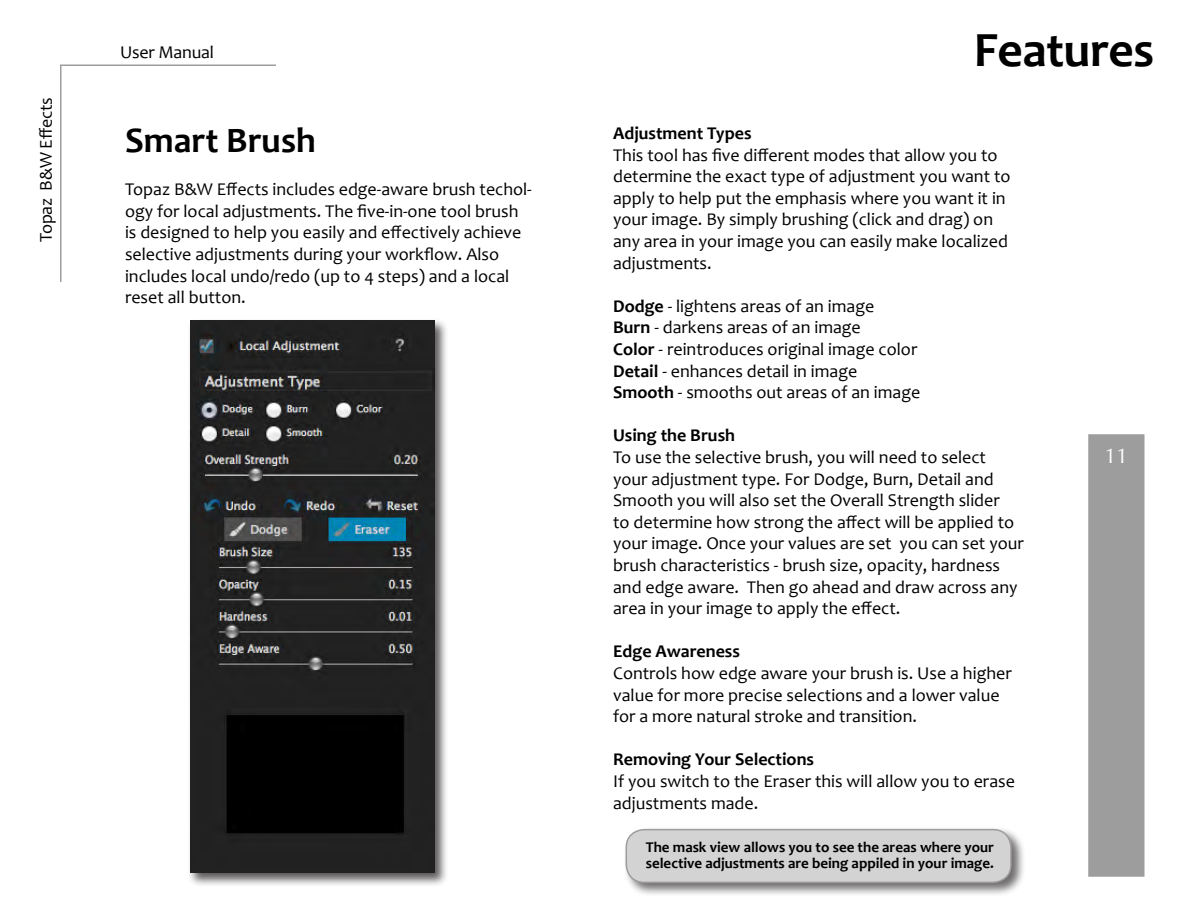
<style>
.page{position:relative;width:1188px;height:918px;background:#fff}
.page>*{position:absolute;margin:0;border:0;box-sizing:border-box;transform-origin:0 0}
.t1{font:700 49.5px "Candara";letter-spacing:-.01em;color:#000}
.t2{font:700 36px "Candara";color:#000}
.t3{font:21px "Optima";color:#fff}
.t4{font:18px/21.6px "Candara";color:#000}
.t5{font:700 18px "Candara";color:#000}
.t6{font:700 15px/16.5px "Candara";color:#000}
.s1{font-weight:700}
</style>
<div class="page">
<div style="left:1088px;top:434px;width:56px;height:443px;background:#9d9d9d;border:2px solid #9d9d9d"></div>
<hr style="left:60px;top:64px;width:216px;height:2px;background:#9d9d9d">
<hr style="left:60px;top:66px;width:2px;height:216px;background:#9d9d9d">
<div style="left:623px;top:827px;width:403px;height:70px;background:#231f20;opacity:.65"></div>
<div style="left:626px;top:830px;width:385px;height:52px;background:#d3d3d3;border-radius:18px"></div>
<div style="left:626px;top:829px;width:386px;height:54px;border:2px solid #9d9d9d;border-radius:18px"></div>
<div style="left:188px;top:318px;width:261px;height:569px;background:#231f20;opacity:.74"></div>
<img style="left:190px;top:320px;width:245px;height:553px">
<p class="t4" style="left:35px;top:242px;width:146px;rotate:-90deg">Topaz B&amp;W Effects</p>
<p class="t4" style="left:120px;top:41px;width:96px">User Manual</p>
<p class="t2" style="left:125px;top:119px;width:192px">Smart Brush</p>
<p class="t4" style="left:125px;top:179px;width:408px">Topaz B&amp;W Effects includes edge-aware brush techol&shy;ogy for local adjustments. The five-in-one tool brush is designed to help you easily and effectively achieve selective adjustments during your workflow. Also includes local undo/redo (up to 4 steps) and a local reset all button.</p>
<p class="t1" style="left:974px;top:20px;width:182px">Features</p>
<p class="t5" style="left:613px;top:122px;width:140px">Adjustment Types</p>
<p class="t4" style="left:613px;top:144px;width:399px">This tool has five different modes that allow you to determine the exact type of adjustment you want to apply to help put the emphasis where you want it in your image. By simply brushing (click and drag) on any area in your image you can easily make localized adjustments.</p>
<p class="t4" style="left:613px;top:295px;width:263px"><span class="s1">Dodge</span> - lightens areas of an image</p>
<p class="t4" style="left:613px;top:317px;width:249px"><span class="s1">Burn</span> - darkens areas of an image</p>
<p class="t4" style="left:613px;top:338px;width:306px"><span class="s1">Color</span> - reintroduces original image color</p>
<p class="t4" style="left:613px;top:360px;width:246px"><span class="s1">Detail</span> - enhances detail in image</p>
<p class="t4" style="left:613px;top:382px;width:309px"><span class="s1">Smooth</span> - smooths out areas of an image</p>
<p class="t5" style="left:613px;top:425px;width:124px">Using the Brush</p>
<p class="t4" style="left:613px;top:446px;width:412px">To use the selective brush, you will need to select your adjustment type. For Dodge, Burn, Detail and Smooth you will also set the Overall Strength slider<br>to determine how strong the affect will be applied to your image. Once your values are set you can set your brush characteristics - brush size, opacity, hardness and edge aware. Then go ahead and draw across any area in your image to apply the effect.</p>
<p class="t5" style="left:613px;top:641px;width:128px">Edge Awareness</p>
<p class="t4" style="left:613px;top:662px;width:400px">Controls how edge aware your brush is. Use a higher value for more precise selections and a lower value for a more natural stroke and transition.</p>
<p class="t5" style="left:613px;top:749px;width:203px">Removing Your Selections</p>
<p class="t4" style="left:613px;top:770px;width:403px">If you switch to the Eraser this will allow you to erase adjustments made.</p>
<p class="t6" style="left:646px;top:839px;width:350px">The mask view allows you to see the areas where your selective adjustments are being appiled in your image.</p>
<p class="t3" style="left:1105px;top:444px;width:25px">11</p>
</div>
